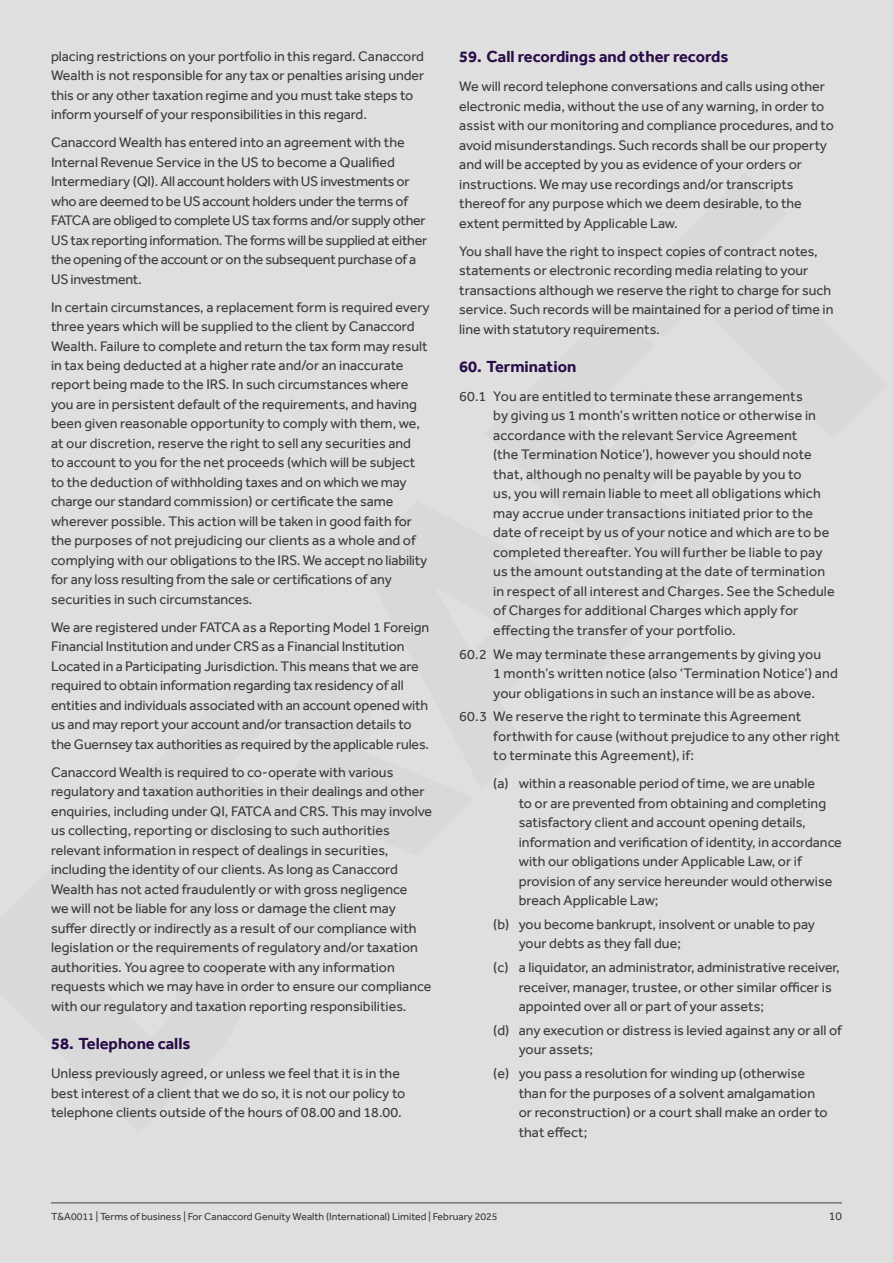
<style>
.page{position:relative;width:893px;height:1263px;background:#dfdfe0}
.page>*{position:absolute;margin:0;border:0;box-sizing:border-box;transform-origin:0 0}
.t1{font:700 16.5px "Effra";color:#290d48}
.t2{font:14.25px/19.5px "Effra";color:#3d3d3d}
.t3{font:14.25px/19.5px "Effra";letter-spacing:-.02em;color:#3d3d3d}
.t4{font:12px "Effra";color:#3d3d3d}
.t5{font:10.5px "Effra";color:#3d3d3d}
</style>
<div class="page">
<hr style="left:51px;top:1202px;width:791px;height:1px;background:#3d3d3d">
<p class="t2" style="left:51px;top:46px;width:375px">placing restrictions on your portfolio in this regard. Canaccord Wealth is not responsible for any tax or penalties arising under this or any other taxation regime and you must take steps to inform yourself of your responsibilities in this regard.</p>
<p class="t3" style="left:51px;top:132px;width:378px">Canaccord Wealth has entered into an agreement with the Internal Revenue Service in the US to become a Qualified Intermediary (QI). All account holders with US investments or who are deemed to be US account holders under the terms of FATCA are obliged to complete US tax forms and/or supply other US tax reporting information. The forms will be supplied at either the opening of the account or on the subsequent purchase of a US investment.</p>
<p class="t2" style="left:51px;top:297px;width:380px">In certain circumstances, a replacement form is required every three years which will be supplied to the client by Canaccord Wealth. Failure to complete and return the tax form may result in tax being deducted at a higher rate and/or an inaccurate report being made to the IRS. In such circumstances where you are in persistent default of the requirements, and having been given reasonable opportunity to comply with them, we, at our discretion, reserve the right to sell any securities and<br>to account to you for the net proceeds (which will be subject to the deduction of withholding taxes and on which we may charge our standard commission) or certificate the same wherever possible. This action will be taken in good faith for the purposes of not prejudicing our clients as a whole and of complying with our obligations to the IRS. We accept no liability for any loss resulting from the sale or certifications of any securities in such circumstances.</p>
<p class="t2" style="left:51px;top:617px;width:380px">We are registered under FATCA as a Reporting Model 1 Foreign Financial Institution and under CRS as a Financial Institution Located in a Participating Jurisdiction. This means that we are required to obtain information regarding tax residency of all entities and individuals associated with an account opened with us and may report your account and/or transaction details to the Guernsey tax authorities as required by the applicable rules.</p>
<p class="t2" style="left:51px;top:762px;width:383px">Canaccord Wealth is required to co-operate with various regulatory and taxation authorities in their dealings and other enquiries, including under QI, FATCA and CRS. This may involve us collecting, reporting or disclosing to such authorities relevant information in respect of dealings in securities, including the identity of our clients. As long as Canaccord Wealth has not acted fraudulently or with gross negligence<br>we will not be liable for any loss or damage the client may suffer directly or indirectly as a result of our compliance with legislation or the requirements of regulatory and/or taxation authorities. You agree to cooperate with any information requests which we may have in order to ensure our compliance with our regulatory and taxation reporting responsibilities.</p>
<p class="t1" style="left:51px;top:1033px;width:141px">58. Telephone calls</p>
<p class="t2" style="left:51px;top:1063px;width:356px">Unless previously agreed, or unless we feel that it is in the best interest of a client that we do so, it is not our policy to telephone clients outside of the hours of 08.00 and 18.00.</p>
<p class="t1" style="left:459px;top:47px;width:271px">59. Call recordings and other records</p>
<p class="t2" style="left:459px;top:77px;width:376px">We will record telephone conversations and calls using other electronic media, without the use of any warning, in order to assist with our monitoring and compliance procedures, and to avoid misunderstandings. Such records shall be our property and will be accepted by you as evidence of your orders or instructions. We may use recordings and/or transcripts thereof for any purpose which we deem desirable, to the extent permitted by Applicable Law.</p>
<p class="t2" style="left:459px;top:241px;width:376px">You shall have the right to inspect copies of contract notes, statements or electronic recording media relating to your transactions although we reserve the right to charge for such service. Such records will be maintained for a period of time in line with statutory requirements.</p>
<p class="t1" style="left:459px;top:356px;width:119px">60. Termination</p>
<p class="t2" style="left:493px;top:386px;width:343px;text-indent:-34px">60.1 You are entitled to terminate these arrangements<br>by giving us 1 month’s written notice or otherwise in accordance with the relevant Service Agreement<br>(the Termination Notice’), however you should note that, although no penalty will be payable by you to<br>us, you will remain liable to meet all obligations which may accrue under transactions initiated prior to the date of receipt by us of your notice and which are to be completed thereafter. You will further be liable to pay us the amount outstanding at the date of termination in respect of all interest and Charges. See the Schedule of Charges for additional Charges which apply for effecting the transfer of your portfolio.</p>
<p class="t2" style="left:493px;top:644px;width:346px;text-indent:-34px">60.2 We may terminate these arrangements by giving you<br>1 month’s written notice (also ‘Termination Notice’) and your obligations in such an instance will be as above.</p>
<p class="t2" style="left:493px;top:707px;width:348px;text-indent:-34px">60.3 We reserve the right to terminate this Agreement forthwith for cause (without prejudice to any other right to terminate this Agreement), if:</p>
<p class="t2" style="left:519px;top:773px;width:325px;text-indent:-26px">(a) within a reasonable period of time, we are unable<br>to or are prevented from obtaining and completing satisfactory client and account opening details, information and verification of identity, in accordance with our obligations under Applicable Law, or if provision of any service hereunder would otherwise breach Applicable Law;</p>
<p class="t2" style="left:519px;top:914px;width:298px;text-indent:-26px">(b) you become bankrupt, insolvent or unable to pay your debts as they fall due;</p>
<p class="t2" style="left:519px;top:957px;width:323px;text-indent:-26px">(c) a liquidator, an administrator, administrative receiver, receiver, manager, trustee, or other similar officer is appointed over all or part of your assets;</p>
<p class="t2" style="left:519px;top:1020px;width:325px;text-indent:-26px">(d) any execution or distress is levied against any or all of your assets;</p>
<p class="t2" style="left:519px;top:1063px;width:310px;text-indent:-26px">(e) you pass a resolution for winding up (otherwise than for the purposes of a solvent amalgamation or reconstruction) or a court shall make an order to that effect;</p>
<p class="t5" style="left:51px;top:1210px;width:448px">T&amp;A0011 | Terms of business | For Canaccord Genuity Wealth (International) Limited | February 2025</p>
<p class="t4" style="left:829px;top:1209px;width:15px">10</p>
</div>
